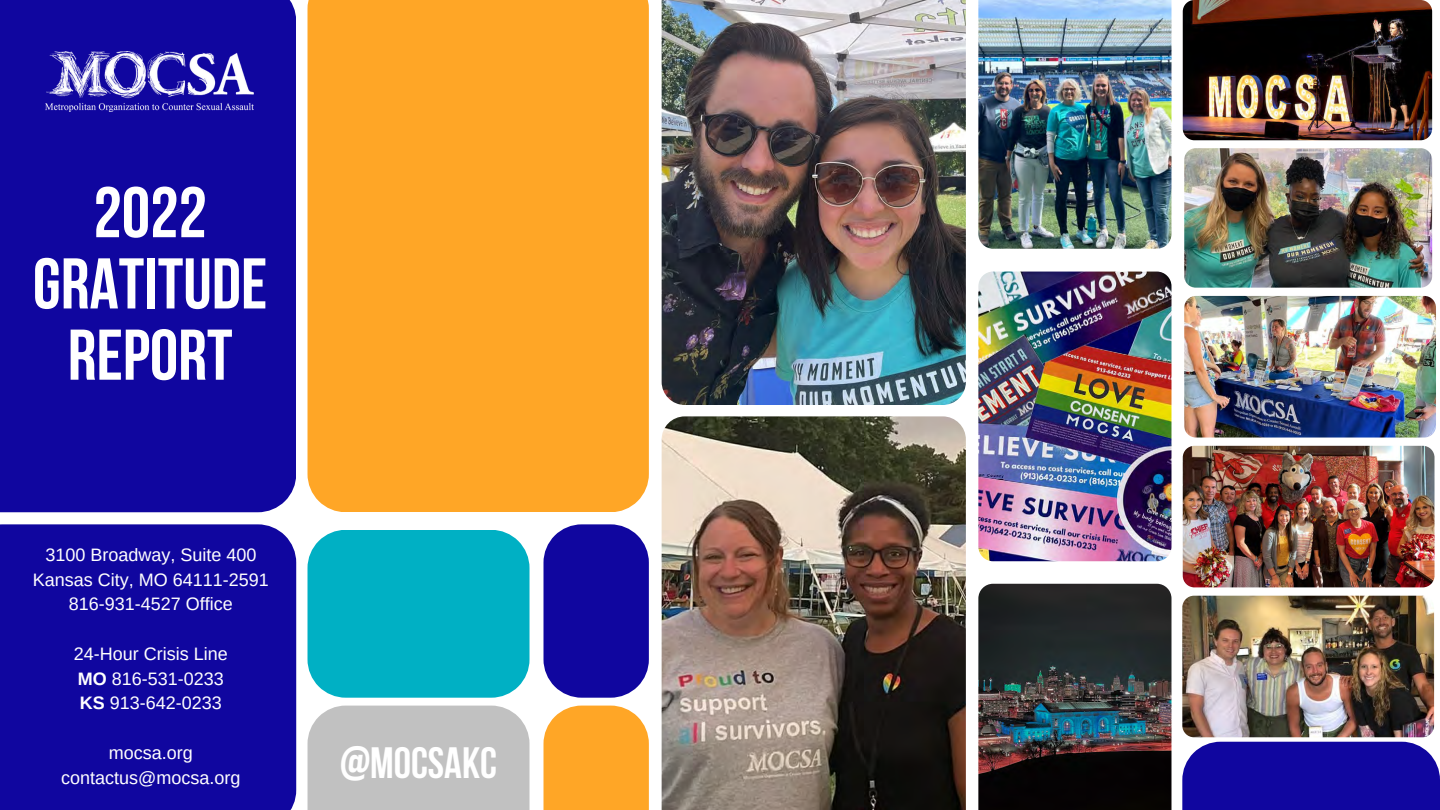
<style>
.page{position:relative;width:1440px;height:810px;background:#fff}
.page>*{position:absolute;margin:0;border:0;box-sizing:border-box;transform-origin:0 0}
.t1{font:700 71.6px "Bebas Neue";color:#fff}
.t2{font:700 43.7px "Bebas Neue";color:#fff}
.t3{font:18px "Arimo";color:#fff}
.s1{font-weight:700}
</style>
<div class="page">
<div style="left:0;top:524px;width:296px;height:286px;background:#10069f"></div>
<div style="left:308px;top:530px;width:222px;height:168px;background:#00b0c4"></div>
<img style="left:662px;top:0;width:304px;height:405px">
<img style="left:978px;top:272px;width:194px;height:289px;border-radius:15px">
<img style="left:662px;top:416px;width:304px;height:394px">
<img style="left:978px;top:0;width:194px;height:249px">
<img style="left:978px;top:584px;width:194px;height:226px">
<img style="left:1183px;top:0;width:249px;height:140px;border-radius:12px">
<img style="left:1184px;top:148px;width:248px;height:140px;border-radius:12px">
<img style="left:1184px;top:296px;width:252px;height:142px;border-radius:12px">
<div style="left:308px;top:0;width:341px;height:512px;background:#ffa626"></div>
<svg style="left:543px;top:524px;width:106px;height:174px;background:#231aa6"></svg>
<div style="left:0;top:0;width:296px;height:512px;background:#10069f"></div>
<div style="left:308px;top:706px;width:222px;height:104px;background:#c1c1c1"></div>
<div style="left:543px;top:706px;width:106px;height:104px;background:#ffa626"></div>
<img style="left:45px;top:51px;width:208px;height:60px">
<img style="left:1183px;top:446px;width:252px;height:141px;border-radius:12px">
<img style="left:1182px;top:596px;width:252px;height:141px;border-radius:12px">
<div style="left:1182px;top:742px;width:258px;height:68px;background:#10069f"></div>
<p class="t1" style="left:93px;top:184px;width:115px">2022</p>
<p class="t1" style="left:33px;top:255px;width:236px">GRATITUDE</p>
<p class="t1" style="left:68px;top:326px;width:166px">REPORT</p>
<p class="t3" style="left:45px;top:544px;width:212px">3100 Broadway, Suite 400</p>
<p class="t3" style="left:33px;top:569px;width:237px">Kansas City, MO 64111-2591</p>
<p class="t3" style="left:69px;top:594px;width:166px">816-931-4527 Office</p>
<p class="t3" style="left:74px;top:643px;width:155px">24-Hour Crisis Line</p>
<p class="t3" style="left:78px;top:668px;width:148px"><span class="s1">MO</span> 816-531-0233</p>
<p class="t3" style="left:80px;top:693px;width:144px"><span class="s1">KS</span> 913-642-0233</p>
<p class="t3" style="left:109px;top:742px;width:86px">mocsa.org</p>
<p class="t3" style="left:61px;top:767px;width:181px">contactus@mocsa.org</p>
<p class="t2" style="left:340px;top:746px;width:158px">@MOCSAKC</p>
</div>
